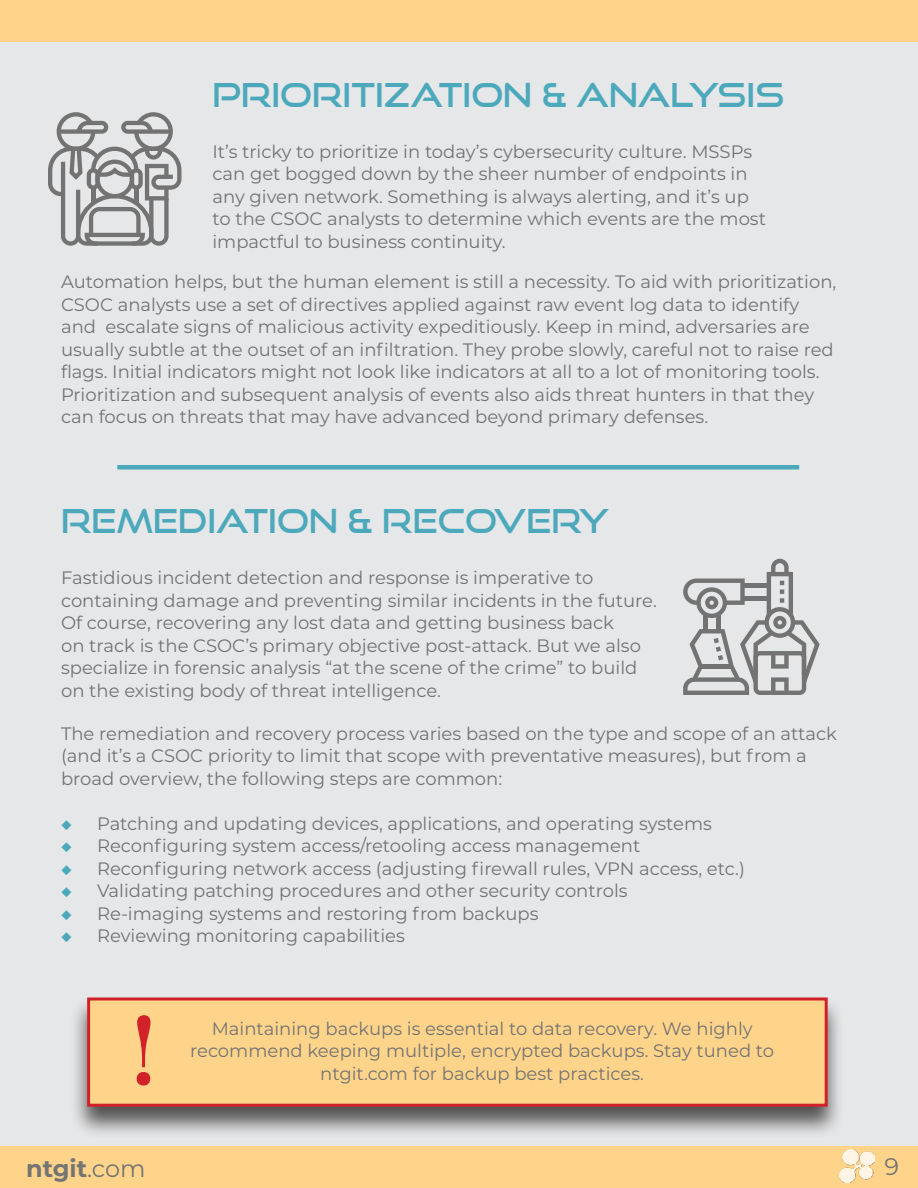
<style>
.page{position:relative;width:918px;height:1188px;background:#fff}
.page>*{position:absolute;margin:0;border:0;box-sizing:border-box;transform-origin:0 0}
.t1{font:700 97.5px "Abril Display";color:#d12229}
.t2{font:33px "Good Times Rg";color:#4ca9bc}
.t3{font:700 24px "Montserrat";color:#737474}
.t4{font:24px "Montserrat";color:#737374}
.t5{font:18px/22.5px "Montserrat";color:#737374}
.s1{color:#4ca9bc}
.s2{font-weight:400}
</style>
<div class="page">
<div style="left:0;top:1146px;width:918px;height:42px;background:#fed48a"></div>
<img style="left:840px;top:1150px;width:35px;height:33px">
<div style="left:0;top:0;width:918px;height:42px;background:#fed48a"></div>
<div style="left:0;top:42px;width:918px;height:1104px;background:#e6e7e8"></div>
<svg style="left:48px;top:112px;width:134px;height:134px"></svg>
<hr style="left:117px;top:465px;width:682px;height:4px;background:#4ca9bc">
<svg style="left:683px;top:559px;width:137px;height:136px"></svg>
<div style="left:71px;top:996px;width:773px;height:142px;background:#221f1f;opacity:.75"></div>
<div style="left:87px;top:997px;width:741px;height:110px;background:#fed48a;border:3px solid #d12229"></div>
<h2 class="t2" style="left:212px;top:80px;width:574px">PRIORITIZATION &amp; ANALYSIS</h2>
<p class="t5" style="left:212px;top:141px;width:555px">It’s tricky to prioritize in today’s cybersecurity culture. MSSPs can get bogged down by the sheer number of endpoints in any given network. Something is always alerting, and it’s up to the CSOC analysts to determine which events are the most impactful to business continuity.</p>
<p class="t5" style="left:61px;top:271px;width:777px">Automation helps, but the human element is still a necessity. To aid with prioritization, CSOC analysts use a set of directives applied against raw event log data to identify and escalate signs of malicious activity expeditiously. Keep in mind, adversaries are usually subtle at the outset of an infiltration. They probe slowly, careful not to raise red flags. Initial indicators might not look like indicators at all to a lot of monitoring tools.<br>Prioritization and subsequent analysis of events also aids threat hunters in that they can focus on threats that may have advanced beyond primary defenses.</p>
<h2 class="t2" style="left:61px;top:506px;width:550px">REMEDIATION &amp; RECOVERY</h2>
<p class="t5" style="left:61px;top:567px;width:597px">Fastidious incident detection and response is imperative to containing damage and preventing similar incidents in the future.<br>Of course, recovering any lost data and getting business back<br>on track is the CSOC’s primary objective post-attack. But we also specialize in forensic analysis “at the scene of the crime” to build on the existing body of threat intelligence.</p>
<p class="t5" style="left:61px;top:722px;width:777px">The remediation and recovery process varies based on the type and scope of an attack (and it’s a CSOC priority to limit that scope with preventative measures), but from a broad overview, the following steps are common:</p>
<p class="t5" style="left:61px;top:812px;width:653px"><span class="s1">◆</span> Patching and updating devices, applications, and operating systems</p>
<p class="t5" style="left:61px;top:835px;width:581px"><span class="s1">◆</span> Reconfiguring system access/retooling access management</p>
<p class="t5" style="left:61px;top:857px;width:685px"><span class="s1">◆</span> Reconfiguring network access (adjusting firewall rules, VPN access, etc.)</p>
<p class="t5" style="left:61px;top:880px;width:568px"><span class="s1">◆</span> Validating patching procedures and other security controls</p>
<p class="t5" style="left:61px;top:902px;width:479px"><span class="s1">◆</span> Re-imaging systems and restoring from backups</p>
<p class="t5" style="left:61px;top:925px;width:345px"><span class="s1">◆</span> Reviewing monitoring capabilities</p>
<h1 class="t1" style="left:125px;top:1009px;width:38px">!</h1>
<p class="t5" style="left:190px;top:1018px;width:586px;text-align:center">Maintaining backups is essential to data recovery. We highly recommend keeping multiple, encrypted backups. Stay tuned to ntgit.com for backup best practices.</p>
<h3 class="t3" style="left:26px;top:1158px;width:121px">ntgit<span class="s2">.com</span></h3>
<h3 class="t4" style="left:884px;top:1154px;width:16px">9</h3>
</div>
